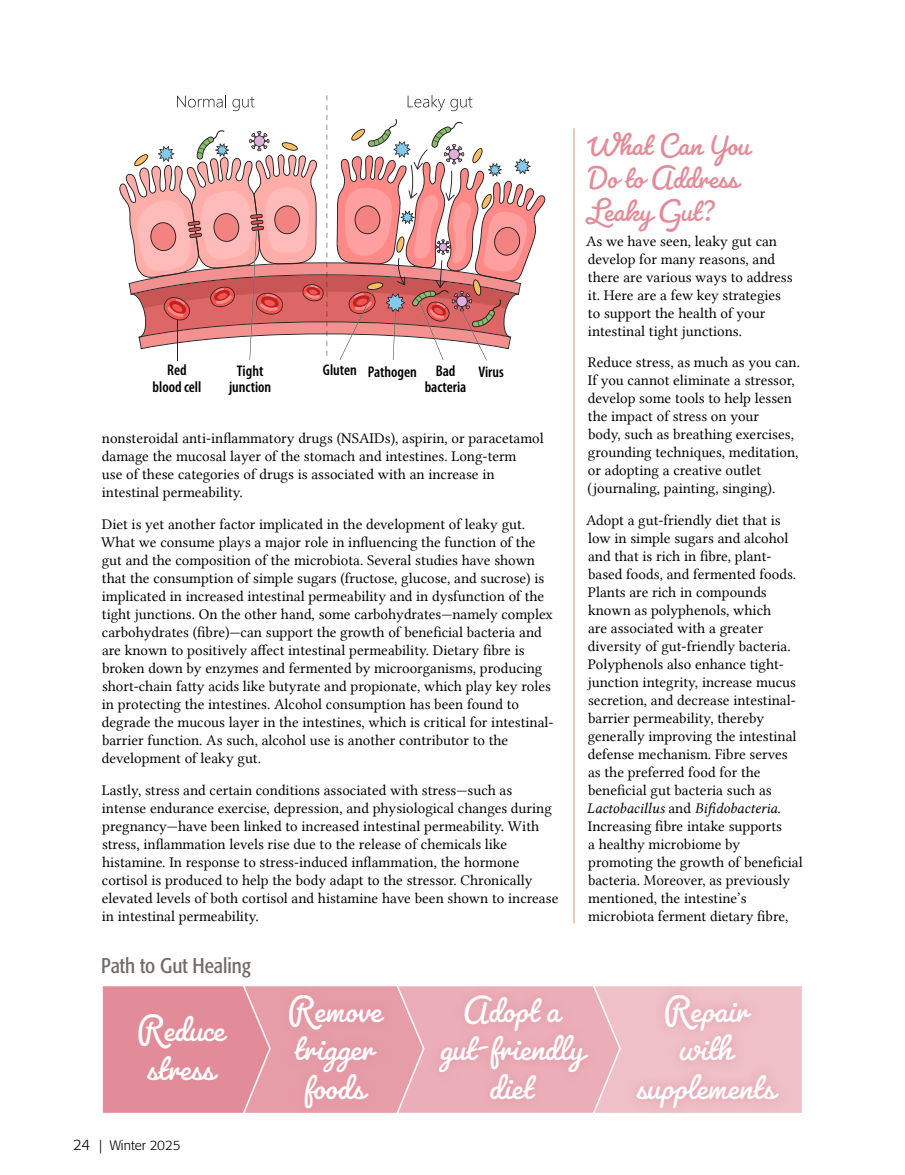
<style>
.page{position:relative;width:905px;height:1175px;background:#fff}
.page>*{position:absolute;margin:0;border:0;box-sizing:border-box;transform-origin:0 0}
.t1{font:38.25px/38.2px "Pacifico";color:#fff}
.t2{font:33px/33px "Pacifico";color:#e28c99}
.t3{font:condensed 21px "Formata";color:#726a67}
.t4{font:600 condensed 15.45px/16px "Myriad Pro";color:#000;text-align:center}
.t5{font:15px/18px "Lin Libertine";color:#000}
.t6{font:15px "Lin Libertine I";color:#000}
.t7{font:300 13.5px "Formata";color:#000}
.s1{font-family:"Lin Libertine"}
.s2{font-size:15px}
</style>
<div class="page">
<hr style="left:573px;top:128px;width:1px;height:795px;background:#c8a176">
<div style="left:591px;top:984px;width:212px;height:130px;background:#efc0c7;border:2px solid #fff"></div>
<svg style="left:102px;top:984px;width:519px;height:130px"></svg>
<div style="left:278px;top:984px;width:116px;height:134px;background:#e59ba7"></div>
<div style="left:428px;top:984px;width:170px;height:125px;background:#eaacb6"></div>
<div style="left:626px;top:984px;width:163px;height:134px;background:#e28c99;opacity:.75"></div>
<div style="left:128px;top:1003px;width:109px;height:87px;background:#e28c99"></div>
<svg style="left:119px;top:95px;width:426px;height:265px"></svg>
<p class="t4" style="left:152px;top:362px;width:50px">Red blood cell</p>
<p class="t4" style="left:229px;top:363px;width:44px">Tight junction</p>
<p class="t4" style="left:424px;top:363px;width:43px;text-align:left;text-indent:-102px">Gluten Pathogen Bad bacteria</p>
<p class="t4" style="left:478px;top:364px;width:27px">Virus</p>
<p class="t5" style="left:102px;top:429px;width:443px">nonsteroidal anti-inflammatory drugs (NSAIDs), aspirin, or paracetamol damage the mucosal layer of the stomach and intestines. Long-term<br>use of these categories of drugs is associated with an increase in intestinal permeability.</p>
<p class="t5" style="left:101px;top:515px;width:454px">Diet is yet another factor implicated in the development of leaky gut.<br>What we consume plays a major role in influencing the function of the gut and the composition of the microbiota. Several studies have shown that the consumption of simple sugars (fructose, glucose, and sucrose) is implicated in increased intestinal permeability and in dysfunction of the tight junctions. On the other hand, some carbohydrates—namely complex carbohydrates (fibre)—can support the growth of beneficial bacteria and are known to positively affect intestinal permeability. Dietary fibre is broken down by enzymes and fermented by microorganisms, producing short-chain fatty acids like butyrate and propionate, which play key roles in protecting the intestines. Alcohol consumption has been found to degrade the mucous layer in the intestines, which is critical for intestinal&shy;barrier function. As such, alcohol use is another contributor to the development of leaky gut.</p>
<p class="t5" style="left:102px;top:780px;width:458px">Lastly, stress and certain conditions associated with stress—such as intense endurance exercise, depression, and physiological changes during pregnancy—have been linked to increased intestinal permeability. With stress, inflammation levels rise due to the release of chemicals like histamine. In response to stress-induced inflammation, the hormone cortisol is produced to help the body adapt to the stressor. Chronically elevated levels of both cortisol and histamine have been shown to increase in intestinal permeability.</p>
<h3 class="t3" style="left:101px;top:953px;width:151px">Path to Gut Healing</h3>
<h2 class="t2" style="left:583px;top:127px;width:167px">What Can You<br>Do to Address<br>Leaky Gut?</h2>
<p class="t5" style="left:586px;top:232px;width:208px">As we have seen, leaky gut can develop for many reasons, and there are various ways to address it. Here are a few key strategies to support the health of your intestinal tight junctions.</p>
<p class="t5" style="left:587px;top:353px;width:214px">Reduce stress, as much as you can.<br>If you cannot eliminate a stressor, develop some tools to help lessen the impact of stress on your<br>body, such as breathing exercises, grounding techniques, meditation, or adopting a creative outlet (journaling, painting, singing).</p>
<p class="t5" style="left:586px;top:511px;width:212px">Adopt a gut-friendly diet that is low in simple sugars and alcohol and that is rich in fibre, plant&shy;based foods, and fermented foods.<br>Plants are rich in compounds known as polyphenols, which<br>are associated with a greater diversity of gut-friendly bacteria.<br>Polyphenols also enhance tight&shy;junction integrity, increase mucus secretion, and decrease intestinal&shy;barrier permeability, thereby generally improving the intestinal defense mechanism. Fibre serves as the preferred food for the beneficial gut bacteria such as</p>
<p class="t6" style="left:587px;top:799px;width:195px">Lactobacillus <span class="s1">and</span> Bifidobacteria<span class="s1">.</span></p>
<p class="t5" style="left:588px;top:817px;width:216px">Increasing fibre intake supports<br>a healthy microbiome by promoting the growth of beneficial bacteria. Moreover, as previously mentioned, the intestine’s microbiota ferment dietary fibre,</p>
<h1 class="t1" style="left:136px;top:1008px;width:90px">Reduce stress</h1>
<p class="t7" style="left:73px;top:1137px;width:109px"><span class="s2">24</span> | Winter 2025</p>
<h1 class="t1" style="left:286px;top:989px;width:96px">Remove trigger foods</h1>
<h1 class="t1" style="left:440px;top:989px;width:144px;text-align:center">Adopt a gut-friendly diet</h1>
<h1 class="t1" style="left:636px;top:989px;width:140px;text-align:center">Repair with supplements</h1>
</div>
